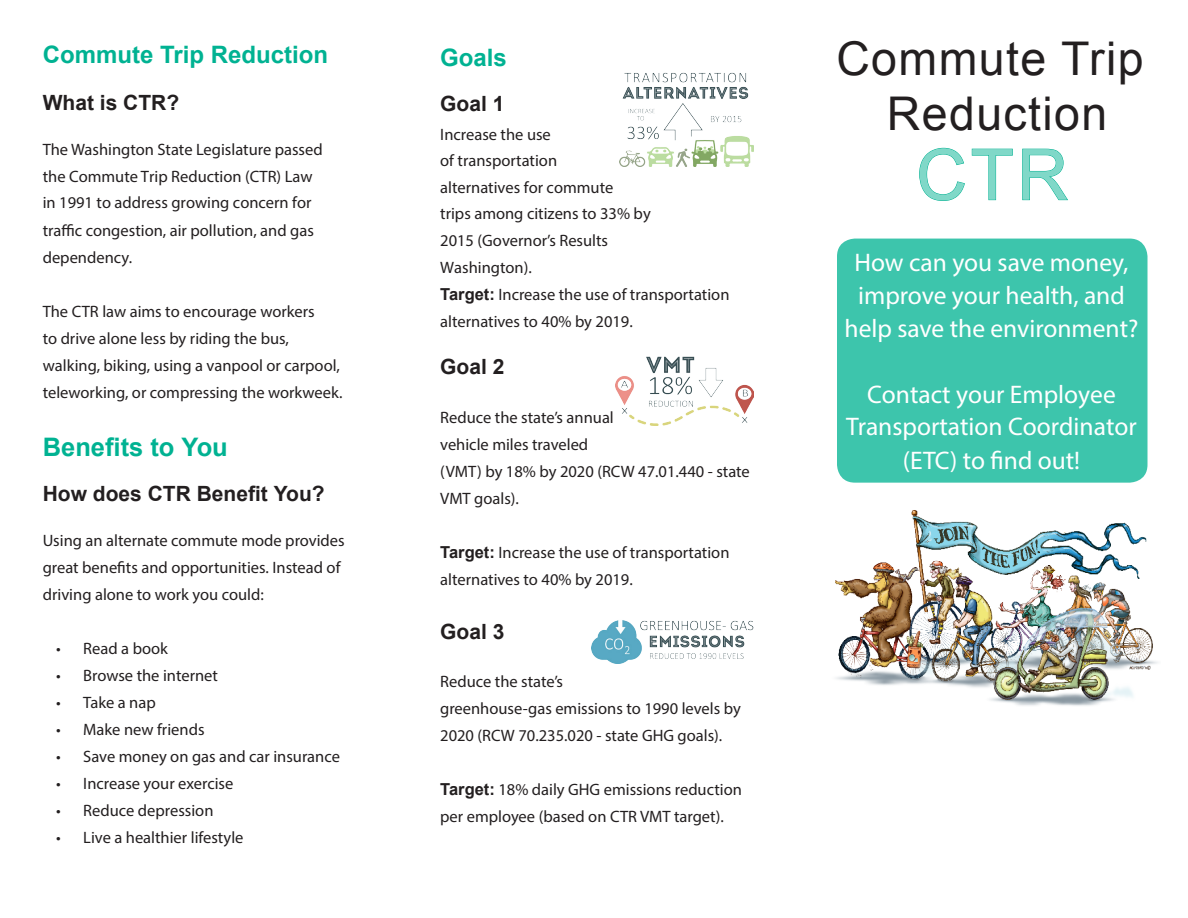
<style>
.page{position:relative;width:1188px;height:918px;background:#fff}
.page>*{position:absolute;margin:0;border:0;box-sizing:border-box;transform-origin:0 0}
.t1{font:70.5px "Arial";color:#80d8c8}
.t2{font:46.5px "Arial";letter-spacing:.03em;color:#231f20}
.t3{font:25.5px/33px "Myriad Pro";color:#fff;text-align:center}
.t4{font:700 25.5px "Arial";color:#00b292}
.t5{font:700 24px "Arial";color:#00b292}
.t6{font:700 21px "Arial";color:#231f20}
.t7{font:16.5px/27px "Myriad Pro";color:#231f20}
.s1{font-family:"Arial";font-weight:700}
</style>
<div class="page">
<svg style="left:919px;top:148px;width:46px;height:53px"></svg>
<svg style="left:972px;top:148px;width:41px;height:52px"></svg>
<svg style="left:1022px;top:148px;width:46px;height:52px"></svg>
<img style="left:835px;top:510px;width:323px;height:196px">
<div style="left:837px;top:239px;width:311px;height:244px;background:#3dc5ac;border-radius:18px"></div>
<img style="left:620px;top:72px;width:134px;height:95px">
<img style="left:616px;top:356px;width:138px;height:69px">
<img style="left:591px;top:620px;width:163px;height:44px">
<p class="t5" style="left:43px;top:39px;width:287px">Commute Trip Reduction</p>
<p class="t6" style="left:43px;top:89px;width:138px">What is CTR?</p>
<p class="t7" style="left:43px;top:136px;width:282px">The Washington State Legislature passed the Commute Trip Reduction (CTR) Law in 1991 to address growing concern for traffic congestion, air pollution, and gas dependency.</p>
<p class="t7" style="left:43px;top:298px;width:301px">The CTR law aims to encourage workers<br>to drive alone less by riding the bus, walking, biking, using a vanpool or carpool, teleworking, or compressing the workweek.</p>
<p class="t4" style="left:43px;top:430px;width:187px">Benefits to You</p>
<p class="t6" style="left:43px;top:479px;width:283px">How does CTR Benefit You?</p>
<p class="t7" style="left:43px;top:526px;width:304px">Using an alternate commute mode provides great benefits and opportunities. Instead of driving alone to work you could:</p>
<p class="t7" style="left:56px;top:634px;width:113px">• Read a book</p>
<p class="t7" style="left:56px;top:661px;width:163px">• Browse the internet</p>
<p class="t7" style="left:56px;top:688px;width:101px">• Take a nap</p>
<p class="t7" style="left:56px;top:715px;width:150px">• Make new friends</p>
<p class="t7" style="left:56px;top:742px;width:285px">• Save money on gas and car insurance</p>
<p class="t7" style="left:56px;top:769px;width:179px">• Increase your exercise</p>
<p class="t7" style="left:56px;top:796px;width:159px">• Reduce depression</p>
<p class="t7" style="left:56px;top:823px;width:189px">• Live a healthier lifestyle</p>
<p class="t5" style="left:440px;top:42px;width:68px">Goals</p>
<p class="t6" style="left:440px;top:90px;width:66px">Goal 1</p>
<p class="t7" style="left:440px;top:121px;width:212px;line-height:26.5px">Increase the use<br>of transportation<br>alternatives for commute<br>trips among citizens to 33% by<br>2015 (Governor’s Results<br>Washington).</p>
<p class="t7" style="left:440px;top:281px;width:291px"><span class="s1">Target:</span> Increase the use of transportation alternatives to 40% by 2019.</p>
<p class="t6" style="left:440px;top:353px;width:66px">Goal 2</p>
<p class="t7" style="left:440px;top:403px;width:311px">Reduce the state’s annual<br>vehicle miles traveled<br>(VMT) by 18% by 2020 (RCW 47.01.440 - state<br>VMT goals).</p>
<p class="t7" style="left:440px;top:538px;width:291px"><span class="s1">Target:</span> Increase the use of transportation alternatives to 40% by 2019.</p>
<p class="t6" style="left:440px;top:617px;width:66px">Goal 3</p>
<p class="t7" style="left:440px;top:668px;width:302px">Reduce the state’s<br>greenhouse-gas emissions to 1990 levels by<br>2020 (RCW 70.235.020 - state GHG goals).</p>
<p class="t7" style="left:440px;top:776px;width:303px"><span class="s1">Target:</span> 18% daily GHG emissions reduction per employee (based on CTR VMT target).</p>
<p class="t2" style="left:836px;top:28px;width:309px">Commute Trip</p>
<p class="t2" style="left:887px;top:84px;width:222px">Reduction</p>
<p class="t1" style="left:916px;top:129px;width:153px">CTR</p>
<p class="t3" style="left:845px;top:246px;width:295px">How can you save money, improve your health, and help save the environment?</p>
<p class="t3" style="left:846px;top:378px;width:292px">Contact your Employee<br>Transportation Coordinator (ETC) to find out!</p>
</div>
